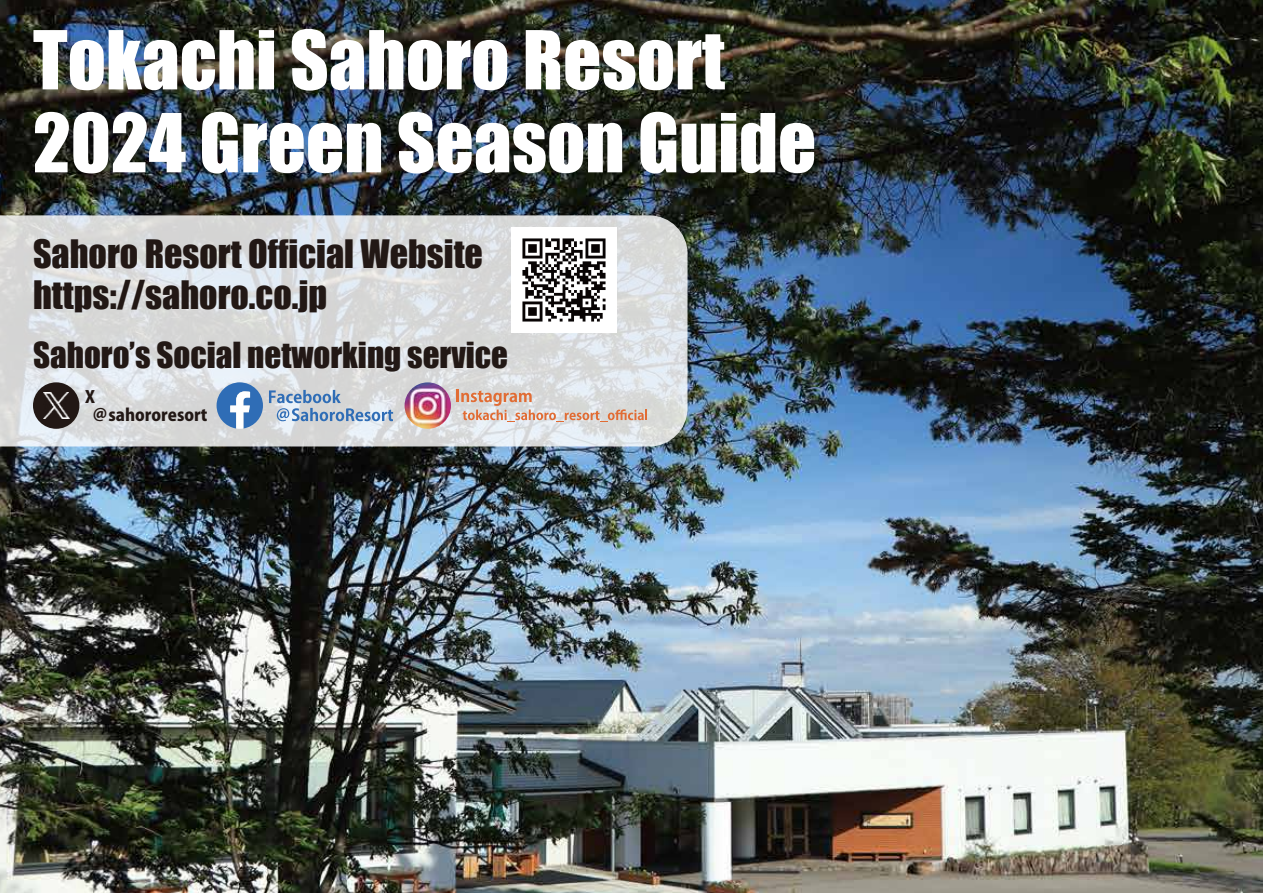
<style>
.page{position:relative;width:1263px;height:893px;background:#fff}
.page>*{position:absolute;margin:0;border:0;box-sizing:border-box;transform-origin:0 0}
.t1{font:75px/82.9px "Impact";color:#fff}
.t2{font:36px/41px "Impact";color:#221815}
.t3{font:33px "Impact";color:#221815}
.t4{font:800 16.65px/18px "Koz Go Pro";color:#221815}
</style>
<div class="page">
<img style="left:0;top:0;width:1263px;height:893px">
<svg style="left:0;top:215px;width:687px;height:231px;background:#dadcde"></svg>
<svg style="left:269px;top:390px;width:124px;height:31px;background:#aebfd3"></svg>
<svg style="left:217px;top:382px;width:46px;height:47px"></svg>
<svg style="left:457px;top:389px;width:190px;height:33px;background:#dcc8bf"></svg>
<img style="left:405px;top:382px;width:46px;height:47px;border-radius:23px">
<img style="left:512px;top:228px;width:104px;height:104px">
<div style="left:33px;top:382px;width:46px;height:47px;background:#221815;border-radius:50%"></div>
<img style="left:43px;top:392px;width:26px;height:27px">
<h1 class="t1" style="left:33px;top:17px;width:785px">Tokachi Sahoro Resort<br>2024 Green Season Guide</h1>
<p class="t2" style="left:33px;top:232px;width:451px">Sahoro Resort Official Website https://sahoro.co.jp</p>
<p class="t3" style="left:33px;top:329px;width:477px">Sahoro’s Social networking service</p>
<p class="t4" style="left:92px;top:389px;width:117px;text-indent:-7px">X＠sahororesort</p>
</div>
